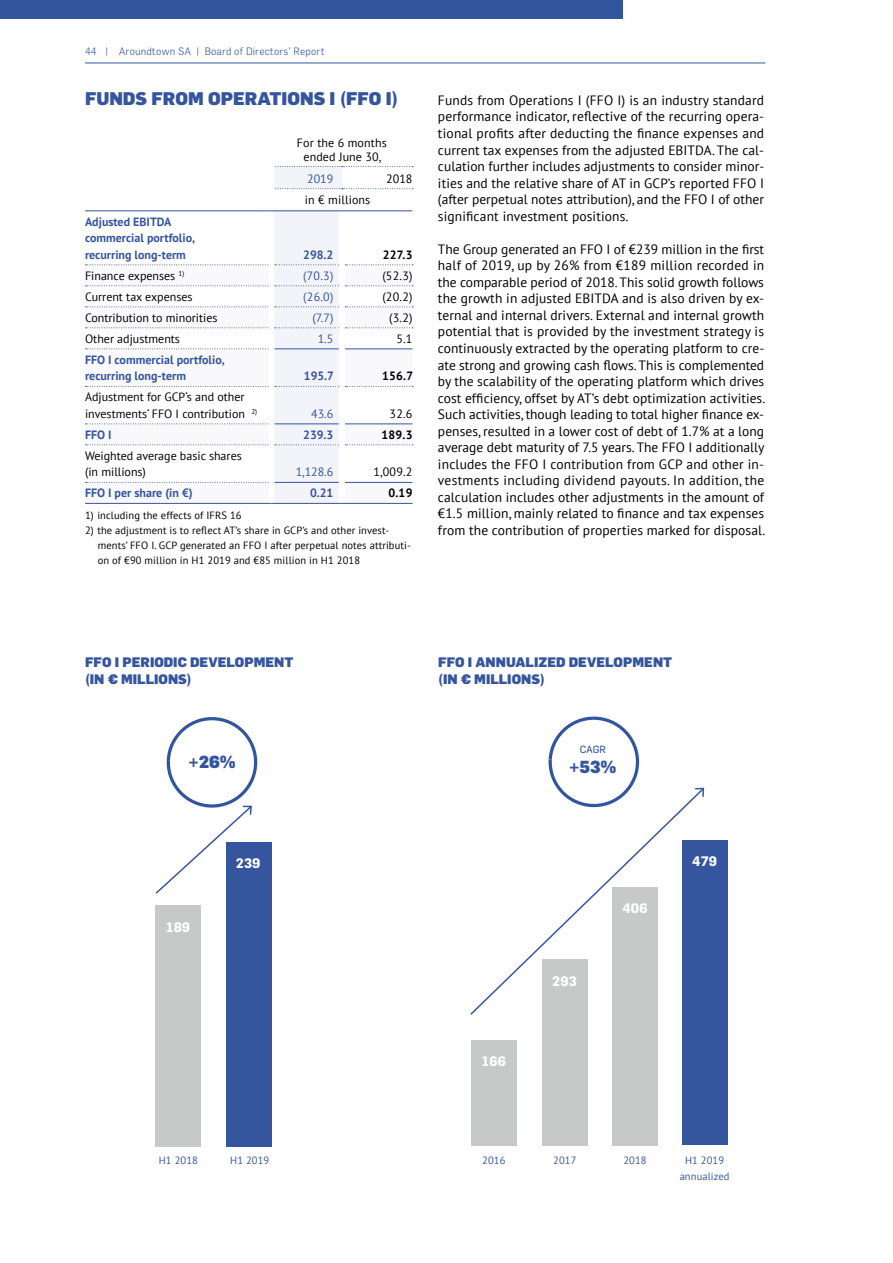
<style>
.page{position:relative;width:893px;height:1263px;background:#fff}
.page>*{position:absolute;margin:0;border:0;box-sizing:border-box;transform-origin:0 0}
.t1{font:900 18px "Flama";color:#35569e}
.t2{font:900 17.1px "Flama";color:#35569e}
.t3{font:13.5px/16.5px "PT Sans";letter-spacing:.01em;color:#000;text-align:justify}
.t4{font:900 13.5px/16.5px "Flama";color:#35569e}
.t5{font:700 13.5px "Flama";letter-spacing:.01em;color:#fff}
.t6{font:12px/16.5px "PT Sans";color:#000}
.t7{font:700 12px/16.5px "PT Sans";color:#35569e}
.t8{font:12px "PT Sans";color:#35569e}
.t9{font:700 12px "PT Sans";letter-spacing:.02em;color:#000}
.t10{font:10.5px/15px "PT Sans";letter-spacing:.01em;color:#000}
.t11{font:10.5px/16.5px "PT Sans";letter-spacing:.01em;color:#35569e;text-align:center}
.t12{font:300 10.5px "Flama";letter-spacing:.01em;color:#33559d}
.t13{font:10.35px "Flama";color:#35569e}
</style>
<div class="page">
<hr style="left:85px;top:63px;width:680px;height:1px;background:#33559d">
<div style="left:0;top:0;width:623px;height:18px;background:#33559d"></div>
<svg style="left:155px;top:804px;width:97px;height:90px"></svg>
<div style="left:156px;top:905px;width:45px;height:241px;background:#c7c8c8"></div>
<div style="left:226px;top:842px;width:45px;height:305px;background:#35569e"></div>
<svg style="left:470px;top:786px;width:225px;height:230px"></svg>
<svg style="left:694px;top:787px;width:11px;height:11px"></svg>
<div style="left:471px;top:1040px;width:45px;height:106px;background:#c7c8c8"></div>
<div style="left:542px;top:959px;width:45px;height:187px;background:#c7c8c8"></div>
<div style="left:271px;top:167px;width:71px;height:22px;background:#f3f3fa"></div>
<svg style="left:274px;top:166px;width:139px;height:1px"></svg>
<svg style="left:275px;top:188px;width:138px;height:1px"></svg>
<svg style="left:85px;top:211px;width:328px;height:292px"></svg>
<div style="left:268px;top:211px;width:6px;height:54px;background:#fff"></div>
<div style="left:268px;top:265px;width:6px;height:21px;background:#fff"></div>
<div style="left:268px;top:286px;width:6px;height:21px;background:#fff"></div>
<div style="left:268px;top:307px;width:6px;height:21px;background:#fff"></div>
<div style="left:268px;top:328px;width:6px;height:21px;background:#fff"></div>
<div style="left:268px;top:349px;width:6px;height:37px;background:#fff"></div>
<div style="left:268px;top:386px;width:6px;height:38px;background:#fff"></div>
<div style="left:268px;top:424px;width:6px;height:21px;background:#fff"></div>
<div style="left:268px;top:445px;width:6px;height:37px;background:#fff"></div>
<div style="left:268px;top:482px;width:6px;height:21px;background:#fff"></div>
<div style="left:339px;top:211px;width:6px;height:54px;background:#fff"></div>
<div style="left:339px;top:265px;width:6px;height:21px;background:#fff"></div>
<div style="left:339px;top:286px;width:6px;height:21px;background:#fff"></div>
<div style="left:339px;top:307px;width:6px;height:21px;background:#fff"></div>
<div style="left:339px;top:328px;width:6px;height:21px;background:#fff"></div>
<div style="left:339px;top:349px;width:6px;height:37px;background:#fff"></div>
<div style="left:339px;top:386px;width:6px;height:38px;background:#fff"></div>
<div style="left:339px;top:424px;width:6px;height:21px;background:#fff"></div>
<div style="left:339px;top:445px;width:6px;height:37px;background:#fff"></div>
<div style="left:339px;top:482px;width:6px;height:21px;background:#fff"></div>
<hr style="left:85px;top:503px;width:186px;height:1px;background:#35569e">
<hr style="left:271px;top:503px;width:71px;height:1px;background:#35569e">
<hr style="left:342px;top:503px;width:70px;height:1px;background:#35569e">
<hr style="left:85px;top:210px;width:186px;height:1px;background:#33559d">
<hr style="left:271px;top:210px;width:71px;height:1px;background:#33559d">
<hr style="left:342px;top:210px;width:70px;height:1px;background:#33559d">
<svg style="left:549px;top:724px;width:19px;height:30px"></svg>
<svg style="left:549px;top:716px;width:90px;height:91px"></svg>
<div style="left:552px;top:720px;width:84px;height:84px;background:#fff;border-radius:50%"></div>
<svg style="left:167px;top:717px;width:38px;height:38px"></svg>
<svg style="left:167px;top:717px;width:90px;height:91px"></svg>
<div style="left:170px;top:720px;width:84px;height:84px;background:#fff;border-radius:50%"></div>
<div style="left:612px;top:887px;width:46px;height:259px;background:#c7c8c8"></div>
<div style="left:682px;top:840px;width:45px;height:305px;background:#35569e"></div>
<div style="left:262px;top:158px;width:12px;height:44px;background:#fff"></div>
<p class="t12" style="left:85px;top:45px;width:13px">44</p>
<p class="t12" style="left:105px;top:45px;width:221px">| Aroundtown SA | Board of Directors’ Report</p>
<h1 class="t1" style="left:85px;top:87px;width:315px">FUNDS FROM OPERATIONS I (FFO I)</h1>
<p class="t7" style="left:85px;top:213px;width:111px">Adjusted EBITDA commercial portfolio, recurring long-term</p>
<p class="t6" style="left:297px;top:136px;width:91px;line-height:13.5px;text-align:center">For the 6 months ended June 30,</p>
<p class="t8" style="left:307px;top:171px;width:28px">2019</p>
<p class="t6" style="left:386px;top:170px;width:28px">2018</p>
<p class="t6" style="left:305px;top:192px;width:67px">in € millions</p>
<p class="t7" style="left:303px;top:246px;width:32px">298.2</p>
<p class="t9" style="left:383px;top:247px;width:31px">227.3</p>
<p class="t6" style="left:85px;top:267px;width:101px">Finance expenses <sup>1)</sup></p>
<p class="t8" style="left:303px;top:268px;width:32px">(70.3)</p>
<p class="t6" style="left:382px;top:267px;width:32px">(52.3)</p>
<p class="t6" style="left:85px;top:288px;width:109px">Current tax expenses</p>
<p class="t8" style="left:303px;top:289px;width:32px">(26.0)</p>
<p class="t6" style="left:382px;top:288px;width:32px">(20.2)</p>
<p class="t6" style="left:85px;top:309px;width:134px">Contribution to minorities</p>
<p class="t8" style="left:312px;top:310px;width:23px">(7.7)</p>
<p class="t6" style="left:389px;top:309px;width:25px">(3.2)</p>
<p class="t6" style="left:85px;top:330px;width:96px">Other adjustments</p>
<p class="t8" style="left:318px;top:331px;width:17px">1.5</p>
<p class="t6" style="left:396px;top:330px;width:18px">5.1</p>
<p class="t7" style="left:85px;top:351px;width:141px">FFO I commercial portfolio, recurring long-term</p>
<p class="t7" style="left:304px;top:368px;width:32px">195.7</p>
<p class="t9" style="left:382px;top:368px;width:33px">156.7</p>
<p class="t6" style="left:85px;top:389px;width:174px">Adjustment for GCP‘s and other investments‘ FFO I contribution <sup>2)</sup></p>
<p class="t8" style="left:311px;top:406px;width:24px">43.6</p>
<p class="t6" style="left:390px;top:405px;width:24px">32.6</p>
<p class="t7" style="left:85px;top:426px;width:28px">FFO I</p>
<p class="t7" style="left:303px;top:426px;width:32px">239.3</p>
<p class="t9" style="left:381px;top:427px;width:33px">189.3</p>
<p class="t6" style="left:85px;top:447px;width:158px">Weighted average basic shares (in millions)</p>
<p class="t8" style="left:296px;top:464px;width:39px">1,128.6</p>
<p class="t6" style="left:373px;top:464px;width:41px">1,009.2</p>
<p class="t7" style="left:85px;top:485px;width:109px">FFO I per share (in €)</p>
<p class="t7" style="left:310px;top:485px;width:25px">0.21</p>
<p class="t9" style="left:388px;top:485px;width:26px">0.19</p>
<p class="t10" style="left:85px;top:507px;width:158px">1) including the effects of IFRS 16</p>
<p class="t10" style="left:98px;top:522px;width:315px;text-indent:-13px">2) the adjustment is to reflect AT’s share in GCP’s and other invest&shy;ments’ FFO I. GCP generated an FFO I after perpetual notes attributi&shy;on of €90 million in H1 2019 and €85 million in H1 2018</p>
<p class="t3" style="left:438px;top:92px;width:328px">Funds from Operations I (FFO I) is an industry standard performance indicator, reflective of the recurring opera&shy;tional profits after deducting the finance expenses and current tax expenses from the adjusted EBITDA. The cal&shy;culation further includes adjustments to consider minor&shy;ities and the relative share of AT in GCP’s reported FFO I (after perpetual notes attribution), and the FFO I of other significant investment positions.</p>
<p class="t3" style="left:438px;top:240px;width:329px">The Group generated an FFO I of €239 million in the first half of 2019, up by 26% from €189 million recorded in the comparable period of 2018. This solid growth follows the growth in adjusted EBITDA and is also driven by ex&shy;ternal and internal drivers. External and internal growth potential that is provided by the investment strategy is continuously extracted by the operating platform to cre&shy;ate strong and growing cash flows. This is complemented by the scalability of the operating platform which drives cost efficiency, offset by AT’s debt optimization activities.<br>Such activities, though leading to total higher finance ex&shy;penses, resulted in a lower cost of debt of 1.7% at a long average debt maturity of 7.5 years. The FFO I additionally includes the FFO I contribution from GCP and other in&shy;vestments including dividend payouts. In addition, the calculation includes other adjustments in the amount of €1.5 million, mainly related to finance and tax expenses from the contribution of properties marked for disposal.</p>
<p class="t4" style="left:85px;top:654px;width:210px">FFO I PERIODIC DEVELOPMENT (IN € MILLIONS)</p>
<p class="t4" style="left:438px;top:654px;width:235px">FFO I ANNUALIZED DEVELOPMENT (IN € MILLIONS)</p>
<p class="t13" style="left:580px;top:743px;width:28px">CAGR</p>
<p class="t2" style="left:188px;top:751px;width:49px">+26%</p>
<p class="t2" style="left:569px;top:757px;width:49px">+53%</p>
<p class="t5" style="left:166px;top:919px;width:25px">189</p>
<p class="t5" style="left:236px;top:854px;width:26px">239</p>
<p class="t5" style="left:482px;top:1053px;width:25px">166</p>
<p class="t5" style="left:552px;top:973px;width:26px">293</p>
<p class="t5" style="left:622px;top:900px;width:27px">406</p>
<p class="t5" style="left:692px;top:852px;width:26px">479</p>
<p class="t11" style="left:159px;top:1151px;width:41px">H1 2018</p>
<p class="t11" style="left:230px;top:1151px;width:41px">H1 2019</p>
<p class="t11" style="left:482px;top:1151px;width:25px">2016</p>
<p class="t11" style="left:553px;top:1151px;width:25px">2017</p>
<p class="t11" style="left:623px;top:1151px;width:25px">2018</p>
<p class="t11" style="left:680px;top:1151px;width:51px">H1 2019 annualized</p>
</div>
